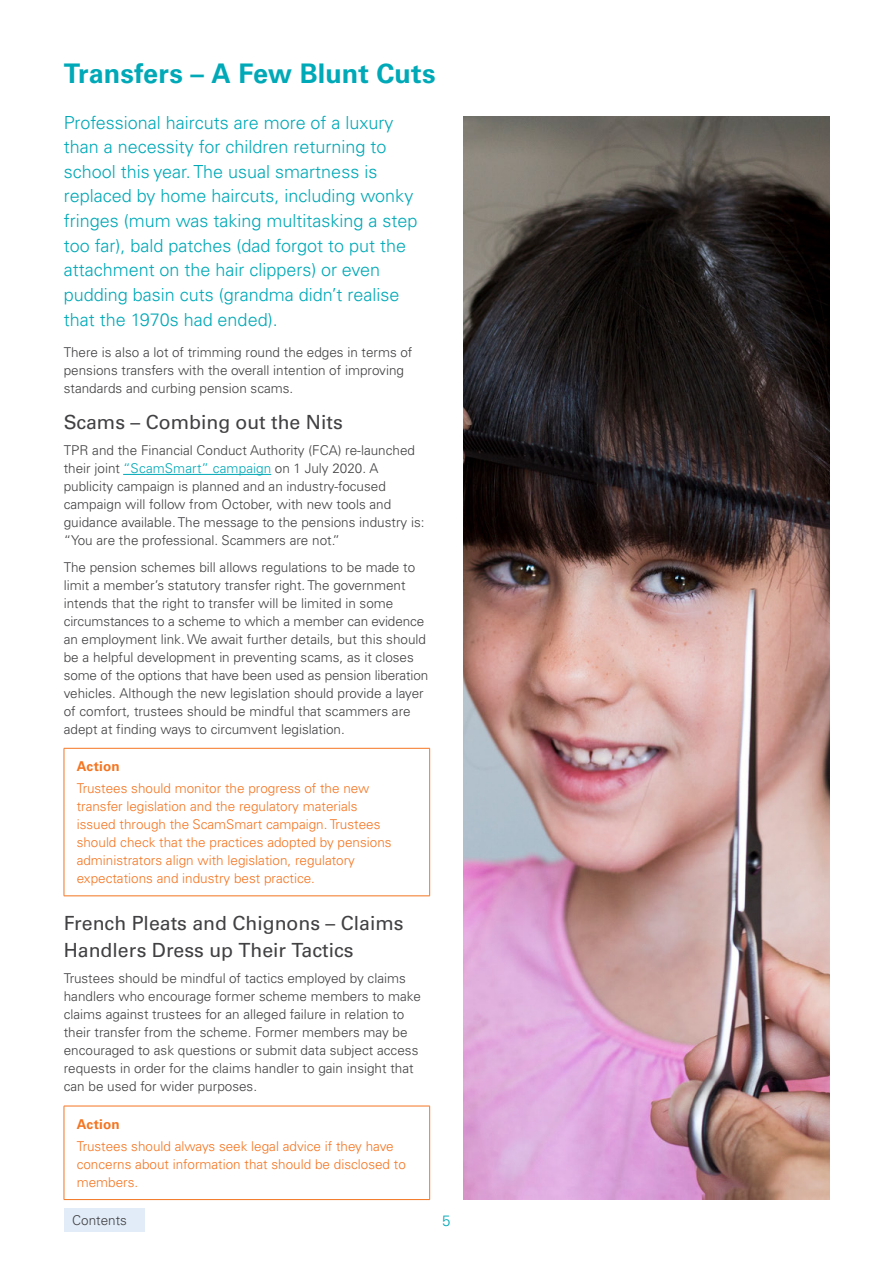
<style>
.page{position:relative;width:893px;height:1263px;background:#fff}
.page>*{position:absolute;margin:0;border:0;box-sizing:border-box;transform-origin:0 0}
.Main_Page_Heading_Sp{font:700 27px "Univers LTCYR 65";letter-spacing:.005em;color:#00a9b7}
.Body{font:19.5px/27px "Univers LTCYR 55 Roman";color:#414042}
.Body-2{font:300 18px/24.8px "Univers LTCYR 45";color:#00a9b7}
.t1{font:300 15px "Univers LTCYR 45";color:#00a9b7}
.Body-3{font:300 13.5px/18px "Univers LTCYR 45";color:#414042}
.Body-4{font:300 13.5px/18px "Univers LTCYR 45";color:#f47521}
.Body-5{font:700 13.5px "Univers LTCYR 65";letter-spacing:.015em;color:#f47521}
.s1{color:#00a9b7}
</style>
<div class="page">
<div style="left:64px;top:1209px;width:81px;height:23px;background:#e1ecf8"></div>
<hr style="left:123px;top:474px;width:148px;height:1px;background:#00a9b7">
<hr style="left:64px;top:748px;width:366px;height:1px;background:#f47521">
<hr style="left:64px;top:748px;width:1px;height:148px;background:#f47521">
<hr style="left:429px;top:748px;width:1px;height:148px;background:#f47521">
<hr style="left:64px;top:895px;width:366px;height:1px;background:#f47521">
<hr style="left:64px;top:1106px;width:366px;height:1px;background:#f47521">
<hr style="left:64px;top:1106px;width:1px;height:93px;background:#f47521">
<hr style="left:429px;top:1106px;width:1px;height:93px;background:#f47521">
<hr style="left:64px;top:1199px;width:366px;height:1px;background:#f47521">
<img style="left:463px;top:116px;width:366px;height:1083px">
<p class="Main_Page_Heading_Sp" style="left:64px;top:55px;width:373px">Transfers – A Few Blunt Cuts</p>
<p class="Body-2" style="left:64px;top:109px;width:355px">Professional haircuts are more of a luxury than a necessity for children returning to school this year. The usual smartness is replaced by home haircuts, including wonky fringes (mum was taking multitasking a step too far), bald patches (dad forgot to put the attachment on the hair clippers) or even pudding basin cuts (grandma didn’t realise that the 1970s had ended).</p>
<p class="Body-3" style="left:64px;top:343px;width:350px">There is also a lot of trimming round the edges in terms of pensions transfers with the overall intention of improving standards and curbing pension scams.</p>
<p class="Body" style="left:64px;top:407px;width:280px">Scams – Combing out the Nits</p>
<p class="Body-3" style="left:64px;top:441px;width:362px">TPR and the Financial Conduct Authority (FCA) re-launched their joint <span class="s1">“ScamSmart” campaign</span> on 1 July 2020. A publicity campaign is planned and an industry-focused campaign will follow from October, with new tools and guidance available. The message to the pensions industry is: “You are the professional. Scammers are not.”</p>
<p class="Body-3" style="left:64px;top:557px;width:366px">The pension schemes bill allows regulations to be made to limit a member’s statutory transfer right. The government intends that the right to transfer will be limited in some circumstances to a scheme to which a member can evidence an employment link. We await further details, but this should be a helpful development in preventing scams, as it closes some of the options that have been used as pension liberation vehicles. Although the new legislation should provide a layer of comfort, trustees should be mindful that scammers are adept at finding ways to circumvent legislation.</p>
<p class="Body-5" style="left:77px;top:756px;width:45px">Action</p>
<p class="Body-4" style="left:77px;top:779px;width:316px">Trustees should monitor the progress of the new transfer legislation and the regulatory materials issued through the ScamSmart campaign. Trustees should check that the practices adopted by pensions administrators align with legislation, regulatory expectations and industry best practice.</p>
<p class="Body" style="left:64px;top:908px;width:341px">French Pleats and Chignons – Claims<br>Handlers Dress up Their Tactics</p>
<p class="Body-3" style="left:64px;top:969px;width:359px">Trustees should be mindful of tactics employed by claims handlers who encourage former scheme members to make claims against trustees for an alleged failure in relation to their transfer from the scheme. Former members may be encouraged to ask questions or submit data subject access requests in order for the claims handler to gain insight that can be used for wider purposes.</p>
<p class="Body-5" style="left:77px;top:1114px;width:45px">Action</p>
<p class="Body-4" style="left:77px;top:1137px;width:331px">Trustees should always seek legal advice if they have concerns about information that should be disclosed to members.</p>
<p class="Body-3" style="left:72px;top:1211px;width:56px">Contents</p>
<p class="t1" style="left:442px;top:1211px;width:10px">5</p>
</div>
